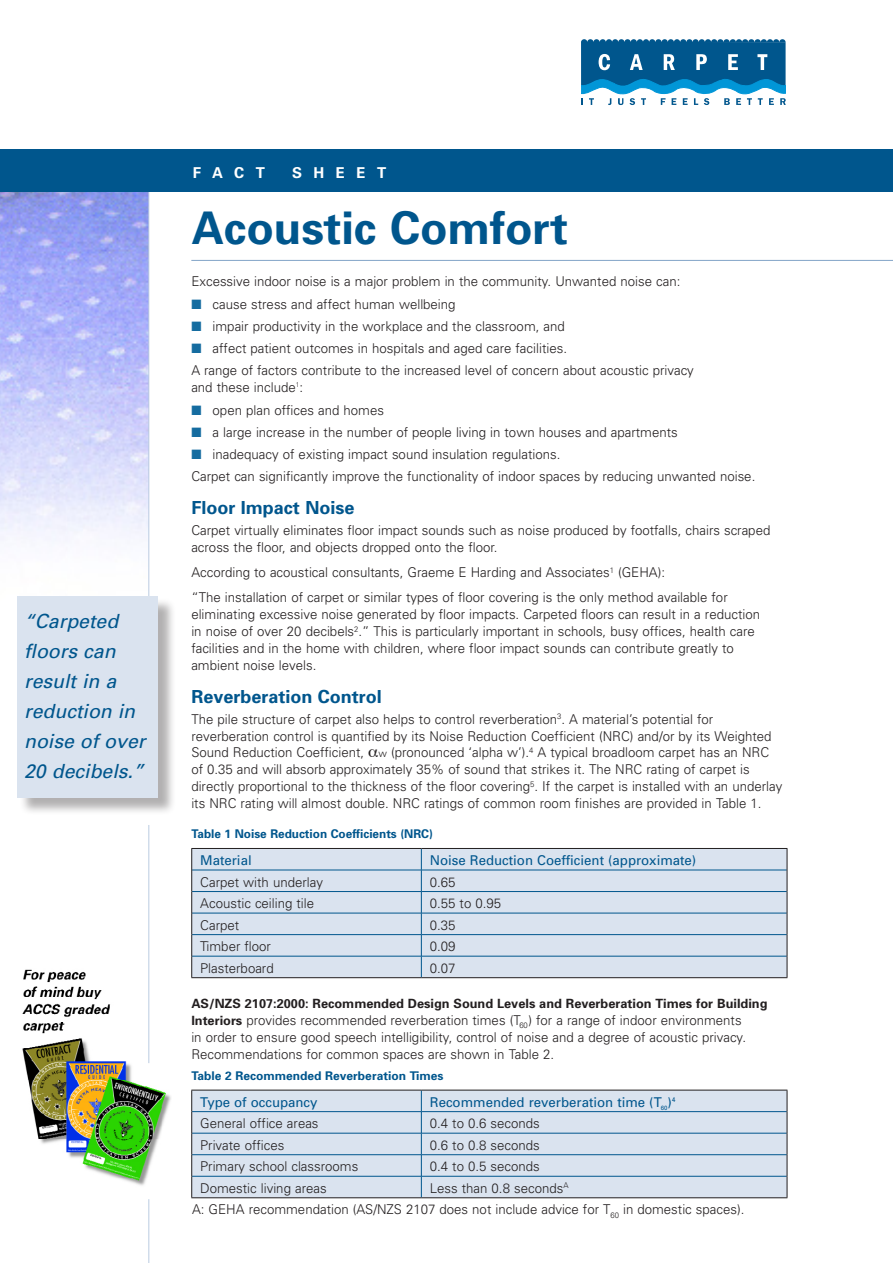
<style>
.page{position:relative;width:893px;height:1263px;background:#fff}
.page>*{position:absolute;margin:0;border:0;box-sizing:border-box;transform-origin:0 0}
.Story_Heading{font:700 45px "Univers";color:#00568d}
.t1{font:italic 19.5px/30px "Univers";color:#00568d}
.Story_Heading-2{font:700 18px "Univers";color:#00568d}
.Story_Heading-3{font:700 15px "Univers";letter-spacing:.76em;color:#fff}
.Text{font:300 13.5px/16.8px "Univers";color:#231f20}
.Table_text{font:300 13.5px "Univers";color:#231f20}
.Table_head-_blue{font:13.5px "Univers";color:#00568d}
.Text-2{font:700 12.75px "Univers";color:#231f20}
.Text-3{font:700 12px "Univers";color:#00568d}
.subhead{font:700 12px "Univers";color:#00568d}
.s1{color:#156ca0}
.s2{font-size:10.5px}
.s3{font-weight:700;font-size:12.75px}
</style>
<div class="page">
<img style="left:0;top:191px;width:148px;height:351px">
<hr style="left:148px;top:155px;width:1px;height:443px;background:#bacbe1">
<img style="left:22px;top:964px;width:149px;height:222px">
<div style="left:0;top:149px;width:893px;height:42px;background:#00568d"></div>
<svg style="left:581px;top:39px;width:205px;height:66px"></svg>
<hr style="left:191px;top:260px;width:702px;height:1px;background:#82a4c8">
<div style="left:19px;top:598px;width:157px;height:218px;background:#231f20;opacity:.35"></div>
<div style="left:17px;top:596px;width:141px;height:201px;background:#dae3ef"></div>
<hr style="left:148px;top:825px;width:1px;height:238px;background:#bacbe1">
<hr style="left:148px;top:1199px;width:1px;height:64px;background:#bacbe1">
<div style="left:192px;top:849px;width:595px;height:128px;background:#dae3ef"></div>
<hr style="left:192px;top:870px;width:229px;height:1px;background:#00568d">
<hr style="left:421px;top:870px;width:366px;height:1px;background:#00568d">
<hr style="left:192px;top:891px;width:229px;height:1px;background:#00568d">
<hr style="left:421px;top:891px;width:366px;height:1px;background:#00568d">
<hr style="left:192px;top:913px;width:229px;height:1px;background:#00568d">
<hr style="left:421px;top:913px;width:366px;height:1px;background:#00568d">
<hr style="left:192px;top:934px;width:229px;height:1px;background:#00568d">
<hr style="left:421px;top:934px;width:366px;height:1px;background:#00568d">
<hr style="left:192px;top:956px;width:229px;height:1px;background:#00568d">
<hr style="left:421px;top:956px;width:366px;height:1px;background:#00568d">
<svg style="left:421px;top:849px;width:1px;height:128px"></svg>
<hr style="left:191px;top:848px;width:230px;height:1px;background:#231f20">
<hr style="left:421px;top:848px;width:366px;height:1px;background:#231f20">
<svg style="left:191px;top:849px;width:1px;height:128px"></svg>
<svg style="left:787px;top:849px;width:1px;height:128px"></svg>
<hr style="left:191px;top:977px;width:230px;height:1px;background:#231f20">
<hr style="left:421px;top:977px;width:366px;height:1px;background:#231f20">
<div style="left:192px;top:1091px;width:595px;height:106px;background:#dae3ef"></div>
<hr style="left:192px;top:1111px;width:229px;height:1px;background:#00568d">
<hr style="left:421px;top:1111px;width:366px;height:1px;background:#00568d">
<hr style="left:192px;top:1133px;width:229px;height:1px;background:#00568d">
<hr style="left:421px;top:1133px;width:366px;height:1px;background:#00568d">
<hr style="left:192px;top:1154px;width:229px;height:1px;background:#00568d">
<hr style="left:421px;top:1154px;width:366px;height:1px;background:#00568d">
<hr style="left:192px;top:1176px;width:229px;height:1px;background:#00568d">
<hr style="left:421px;top:1176px;width:366px;height:1px;background:#00568d">
<svg style="left:421px;top:1091px;width:1px;height:106px"></svg>
<hr style="left:191px;top:1090px;width:230px;height:1px;background:#231f20">
<hr style="left:421px;top:1090px;width:366px;height:1px;background:#231f20">
<svg style="left:191px;top:1090px;width:1px;height:107px"></svg>
<svg style="left:787px;top:1090px;width:1px;height:107px"></svg>
<hr style="left:191px;top:1197px;width:230px;height:1px;background:#231f20">
<hr style="left:421px;top:1197px;width:366px;height:1px;background:#231f20">
<p class="t1" style="left:24px;top:606px;width:123px">“Carpeted floors can result in a reduction in noise of over<br>20 decibels.”</p>
<p class="Story_Heading-3" style="left:193px;top:163px;width:73px">FACT</p>
<p class="Story_Heading-3" style="left:292px;top:163px;width:95px">SHEET</p>
<p class="Story_Heading" style="left:191px;top:199px;width:378px">Acoustic Comfort</p>
<p class="Text" style="left:191px;top:273px;width:490px">Excessive indoor noise is a major problem in the community. Unwanted noise can:</p>
<p class="Text" style="left:191px;top:296px;width:266px"><span class="s1">■</span> cause stress and affect human wellbeing</p>
<p class="Text" style="left:191px;top:318px;width:375px"><span class="s1">■</span> impair productivity in the workplace and the classroom, and</p>
<p class="Text" style="left:191px;top:340px;width:377px"><span class="s1">■</span> affect patient outcomes in hospitals and aged care facilities.</p>
<p class="Text" style="left:191px;top:362px;width:504px">A range of factors contribute to the increased level of concern about acoustic privacy and these include<sup>1</sup>:</p>
<p class="Text" style="left:191px;top:402px;width:194px"><span class="s1">■</span> open plan offices and homes</p>
<p class="Text" style="left:191px;top:423px;width:488px"><span class="s1">■</span> a large increase in the number of people living in town houses and apartments</p>
<p class="Text" style="left:191px;top:445px;width:371px"><span class="s1">■</span> inadequacy of existing impact sound insulation regulations.</p>
<p class="Text" style="left:191px;top:467px;width:565px">Carpet can significantly improve the functionality of indoor spaces by reducing unwanted noise.</p>
<p class="Story_Heading-2" style="left:191px;top:496px;width:165px">Floor Impact Noise</p>
<p class="Text" style="left:191px;top:521px;width:580px">Carpet virtually eliminates floor impact sounds such as noise produced by footfalls, chairs scraped across the floor, and objects dropped onto the floor.</p>
<p class="Text" style="left:191px;top:564px;width:475px">According to acoustical consultants, Graeme E Harding and Associates<sup>1</sup> (GEHA):</p>
<p class="Text" style="left:191px;top:589px;width:570px">“The installation of carpet or similar types of floor covering is the only method available for eliminating excessive noise generated by floor impacts. Carpeted floors can result in a reduction in noise of over 20 decibels<sup>2</sup>.” This is particularly important in schools, busy offices, health care facilities and in the home with children, where floor impact sounds can contribute greatly to ambient noise levels.</p>
<p class="Story_Heading-2" style="left:191px;top:685px;width:192px">Reverberation Control</p>
<p class="Text" style="left:191px;top:710px;width:592px">The pile structure of carpet also helps to control reverberation<sup>3</sup>. A material’s potential for reverberation control is quantified by its Noise Reduction Coefficient (NRC) and/or by its Weighted Sound Reduction Coefficient, <span class="s2">w</span> (pronounced ‘alpha w’).<sup>4</sup> A typical broadloom carpet has an NRC of 0.35 and will absorb approximately 35% of sound that strikes it. The NRC rating of carpet is directly proportional to the thickness of the floor covering<sup>5</sup>. If the carpet is installed with an underlay its NRC rating will almost double. NRC ratings of common room finishes are provided in Table 1.</p>
<p class="Text-3" style="left:191px;top:826px;width:243px">Table 1 Noise Reduction Coefficients (NRC)</p>
<p class="Table_head-_blue" style="left:200px;top:852px;width:53px">Material</p>
<p class="Table_head-_blue" style="left:430px;top:852px;width:268px">Noise Reduction Coefficient (approximate)</p>
<p class="Table_text" style="left:200px;top:874px;width:124px">Carpet with underlay</p>
<p class="Table_text" style="left:430px;top:874px;width:27px">0.65</p>
<p class="Table_text" style="left:200px;top:895px;width:115px">Acoustic ceiling tile</p>
<p class="Table_text" style="left:430px;top:895px;width:73px">0.55 to 0.95</p>
<p class="Table_text" style="left:200px;top:917px;width:40px">Carpet</p>
<p class="Table_text" style="left:430px;top:917px;width:27px">0.35</p>
<p class="Table_text" style="left:200px;top:938px;width:72px">Timber floor</p>
<p class="Table_text" style="left:430px;top:938px;width:27px">0.09</p>
<p class="Table_text" style="left:200px;top:960px;width:75px">Plasterboard</p>
<p class="Table_text" style="left:430px;top:960px;width:27px">0.07</p>
<p class="Text-2" style="left:191px;top:995px;width:578px">AS/NZS 2107:2000: Recommended Design Sound Levels and Reverberation Times for Building</p>
<p class="Text" style="left:191px;top:1011px;width:556px"><span class="s3">Interiors</span> provides recommended reverberation times (T<sub>60</sub>) for a range of indoor environments in order to ensure good speech intelligibility, control of noise and a degree of acoustic privacy.<br>Recommendations for common spaces are shown in Table 2.</p>
<p class="subhead" style="left:191px;top:1068px;width:254px">Table 2 Recommended Reverberation Times</p>
<p class="Table_head-_blue" style="left:200px;top:1093px;width:119px">Type of occupancy</p>
<p class="Table_head-_blue" style="left:430px;top:1093px;width:247px">Recommended reverberation time (T<sub>60</sub>)<sup>4</sup></p>
<p class="Table_text" style="left:200px;top:1115px;width:120px">General office areas</p>
<p class="Table_text" style="left:430px;top:1115px;width:111px">0.4 to 0.6 seconds</p>
<p class="Table_text" style="left:200px;top:1137px;width:86px">Private offices</p>
<p class="Table_text" style="left:430px;top:1137px;width:111px">0.6 to 0.8 seconds</p>
<p class="Table_text" style="left:200px;top:1158px;width:160px">Primary school classrooms</p>
<p class="Table_text" style="left:430px;top:1158px;width:111px">0.4 to 0.5 seconds</p>
<p class="Table_text" style="left:200px;top:1180px;width:128px">Domestic living areas</p>
<p class="Table_text" style="left:430px;top:1180px;width:140px">Less than 0.8 seconds<sup>A</sup></p>
<p class="Text" style="left:192px;top:1200px;width:554px">A: GEHA recommendation (AS/NZS 2107 does not include advice for T<sub>60</sub> in domestic spaces).</p>
</div>
